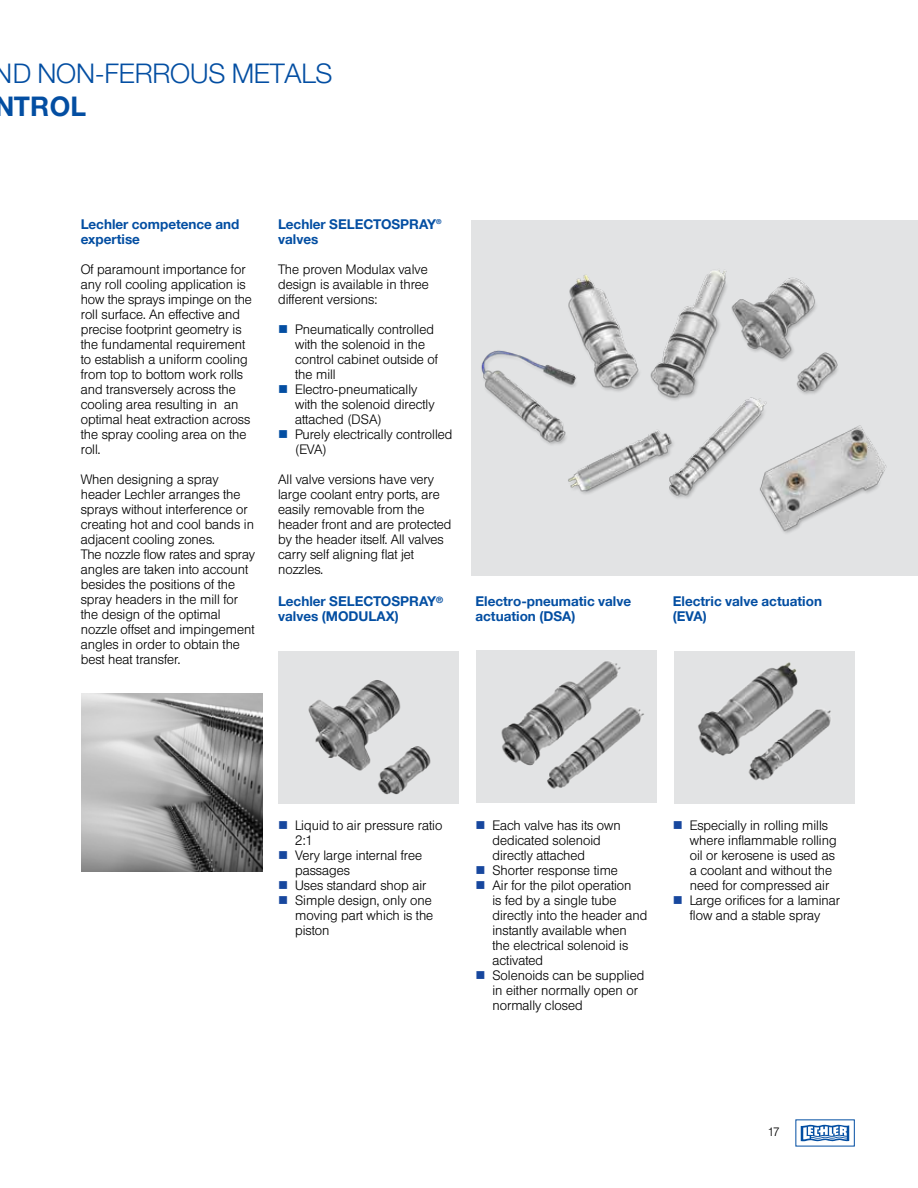
<style>
.page{position:relative;width:918px;height:1188px;background:#fff}
.page>*{position:absolute;margin:0;border:0;box-sizing:border-box;transform-origin:0 0}
.t1{font:300 27px "Helvetica Neue LTW1 G";letter-spacing:-.01em;color:#034ea2}
.t2{font:700 27px "Helvetica Neue LTW1 G";color:#034ea2}
.t3{font:300 13.5px/15px "Helvetica BQ";color:#000}
.t4{font:700 13.5px/15px "Helvetica Neue LTW1 G";color:#034ea2}
.t5{font:300 12px "Helvetica BQ";color:#000}
.s1{color:#034ea2}
.s2{color:#17479e}
</style>
<div class="page">
<svg style="left:801px;top:1124px;width:48px;height:18px"></svg>
<div style="left:278px;top:651px;width:181px;height:152px;background:#e2e3e4"></div>
<img style="left:81px;top:693px;width:181px;height:179px">
<img style="left:308px;top:680px;width:93px;height:91px">
<img style="left:375px;top:737px;width:56px;height:58px">
<div style="left:477px;top:651px;width:180px;height:152px;background:#e2e3e4"></div>
<img style="left:476px;top:650px;width:158px;height:138px">
<img style="left:537px;top:692px;width:107px;height:97px">
<div style="left:674px;top:651px;width:180px;height:153px;background:#e2e3e4"></div>
<img style="left:698px;top:662px;width:100px;height:94px">
<img style="left:745px;top:703px;width:86px;height:77px">
<img style="left:472px;top:220px;width:446px;height:356px">
<h1 class="t1" style="left:-6px;top:57px;width:340px">ND NON-FERROUS METALS</h1>
<h1 class="t2" style="left:-47px;top:90px;width:20px">ntrol</h1>
<p class="t4" style="left:81px;top:217px;width:160px">Lechler competence and expertise</p>
<p class="t3" style="left:81px;top:262px;width:173px">Of paramount importance for any roll cooling application is how the sprays impinge on the roll surface. An effective and precise footprint geometry is the fundamental requirement to establish a uniform cooling from top to bottom work rolls and transversely across the cooling area resulting in an optimal heat extraction across the spray cooling area on the roll.</p>
<p class="t3" style="left:81px;top:472px;width:176px">When designing a spray header Lechler arranges the sprays without interference or creating hot and cool bands in adjacent cooling zones.<br>The nozzle flow rates and spray angles are taken into account besides the positions of the spray headers in the mill for the design of the optimal nozzle offset and impingement angles in order to obtain the best heat transfer.</p>
<p class="t4" style="left:278px;top:216px;width:165px">Lechler SELECTOSPRAY<sup>® </sup>valves</p>
<p class="t3" style="left:278px;top:262px;width:152px;text-align:justify">The proven Modulax valve design is available in three different versions:</p>
<p class="t3" style="left:295px;top:322px;width:144px;text-indent:-17px"><span class="s1">■</span> Pneumatically controlled with the solenoid in the control cabinet outside of the mill</p>
<p class="t3" style="left:295px;top:382px;width:141px;text-indent:-17px"><span class="s1">■</span> Electro-pneumatically with the solenoid directly attached (DSA)</p>
<p class="t3" style="left:295px;top:427px;width:159px;text-indent:-17px"><span class="s1">■</span> Purely electrically controlled (EVA)</p>
<p class="t3" style="left:278px;top:472px;width:175px">All valve versions have very large coolant entry ports, are easily removable from the header front and are protected by the header itself. All valves carry self aligning flat jet nozzles.</p>
<p class="t4" style="left:278px;top:594px;width:167px">Lechler SELECTOSPRAY<sup>® </sup>valves (MODULAX)</p>
<p class="t4" style="left:475px;top:594px;width:157px">Electro-pneumatic valve actuation (DSA)</p>
<p class="t4" style="left:673px;top:594px;width:151px">Electric valve actuation (EVA)</p>
<p class="t3" style="left:295px;top:818px;width:149px;text-indent:-17px"><span class="s2">■</span> Liquid to air pressure ratio<br>2:1</p>
<p class="t3" style="left:295px;top:848px;width:129px;text-indent:-17px"><span class="s2">■</span> Very large internal free passages</p>
<p class="t3" style="left:278px;top:878px;width:150px"><span class="s2">■</span> Uses standard shop air</p>
<p class="t3" style="left:295px;top:893px;width:140px;text-align:justify;text-indent:-17px"><span class="s2">■</span> Simple design, only one moving part which is the piston</p>
<p class="t3" style="left:492px;top:818px;width:130px;text-indent:-17px"><span class="s2">■</span> Each valve has its own dedicated solenoid directly attached</p>
<p class="t3" style="left:475px;top:863px;width:144px"><span class="s2">■</span> Shorter response time</p>
<p class="t3" style="left:492px;top:878px;width:156px;text-indent:-17px"><span class="s2">■</span> Air for the pilot operation<br>is fed by a single tube directly into the header and instantly available when the electrical solenoid is activated</p>
<p class="t3" style="left:492px;top:968px;width:153px;text-indent:-17px"><span class="s2">■</span> Solenoids can be supplied in either normally open or normally closed</p>
<p class="t3" style="left:690px;top:818px;width:148px;text-indent:-17px"><span class="s2">■</span> Especially in rolling mills where inflammable rolling oil or kerosene is used as a coolant and without the need for compressed air</p>
<p class="t3" style="left:673px;top:893px;width:169px;text-align:center"><span class="s2">■</span> Large orifices for a laminar flow and a stable spray</p>
<p class="t5" style="left:768px;top:1125px;width:13px">17</p>
</div>
